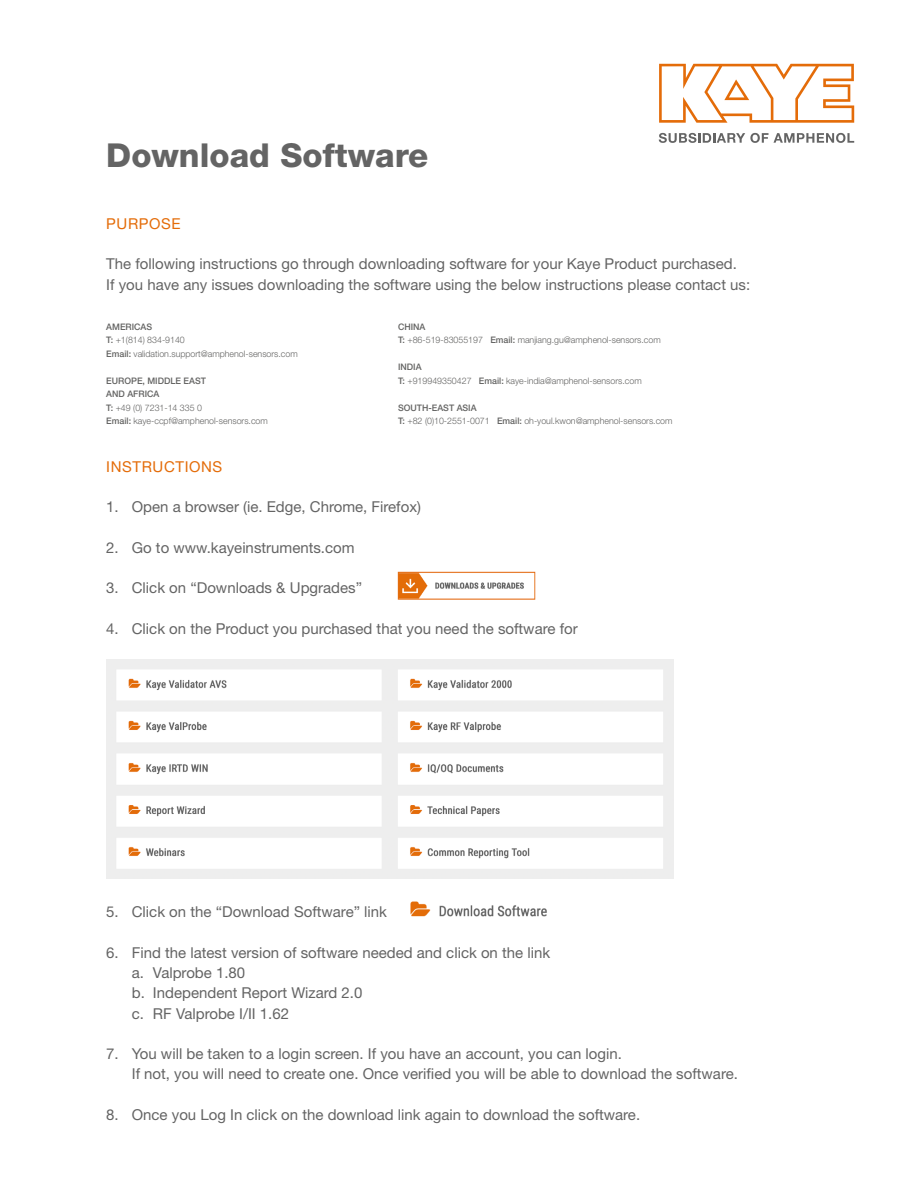
<style>
.page{position:relative;width:918px;height:1188px;background:#fff}
.page>*{position:absolute;margin:0;border:0;box-sizing:border-box;transform-origin:0 0}
.t1{font:800 33px "Helvetica Neue LT Pro";color:#646464}
.t2{font:15px/20.2px "Helvetica Neue LT Pro";color:#646464}
.t3{font:15px "Helvetica Neue LT Pro";letter-spacing:.04em;color:#e46c09}
.t4{font:300 9px/13.5px "Helvetica Neue LT Pro";color:#636362}
.s1{font-weight:500}
</style>
<div class="page">
<svg style="left:659px;top:133px;width:195px;height:10px"></svg>
<svg style="left:659px;top:64px;width:195px;height:59px"></svg>
<img style="left:397px;top:571px;width:139px;height:29px">
<img style="left:410px;top:901px;width:137px;height:16px">
<img style="left:106px;top:659px;width:568px;height:219px">
<h1 class="t1" style="left:106px;top:136px;width:324px">Download Software</h1>
<p class="t3" style="left:106px;top:214px;width:76px">PURPOSE</p>
<p class="t2" style="left:106px;top:254px;width:645px">The following instructions go through downloading software for your Kaye Product purchased.<br>If you have any issues downloading the software using the below instructions please contact us:</p>
<p class="t4" style="left:106px;top:319px;width:193px"><span class="s1">AMERICAS<br>T:</span> +1(814) 834-9140<br><span class="s1">Email:</span> validation.support@amphenol-sensors.com</p>
<p class="t4" style="left:106px;top:373px;width:163px"><span class="s1">EUROPE, MIDDLE EAST<br>AND AFRICA<br>T:</span> +49 (0) 7231-14 335 0<br><span class="s1">Email:</span> kaye-ccpf@amphenol-sensors.com</p>
<p class="t4" style="left:398px;top:319px;width:264px"><span class="s1">CHINA<br>T:</span> +86-519-83055197 <span class="s1">Email:</span> manjiang.gu@amphenol-sensors.com</p>
<p class="t4" style="left:398px;top:360px;width:245px"><span class="s1">INDIA<br>T:</span> +919949350427 <span class="s1">Email:</span> kaye-india@amphenol-sensors.com</p>
<p class="t4" style="left:398px;top:400px;width:276px"><span class="s1">SOUTH-EAST ASIA<br>T:</span> +82 (0)10-2551-0071 <span class="s1">Email:</span> oh-youl.kwon@amphenol-sensors.com</p>
<p class="t3" style="left:106px;top:457px;width:118px">INSTRUCTIONS</p>
<p class="t2" style="left:106px;top:497px;width:316px">1. Open a browser (ie. Edge, Chrome, Firefox)</p>
<p class="t2" style="left:106px;top:537px;width:250px">2. Go to www.kayeinstruments.com</p>
<p class="t2" style="left:106px;top:578px;width:257px">3. Click on “Downloads &amp; Upgrades”</p>
<p class="t2" style="left:106px;top:618px;width:473px">4. Click on the Product you purchased that you need the software for</p>
<p class="t2" style="left:106px;top:902px;width:282px">5. Click on the “Download Software” link</p>
<p class="t2" style="left:132px;top:942px;width:420px;text-indent:-26px">6. Find the latest version of software needed and click on the link a. Valprobe 1.80<br>b. Independent Report Wizard 2.0<br>c. RF Valprobe I/II 1.62</p>
<p class="t2" style="left:132px;top:1043px;width:608px;text-indent:-26px">7. You will be taken to a login screen. If you have an account, you can login.<br>If not, you will need to create one. Once verified you will be able to download the software.</p>
<p class="t2" style="left:106px;top:1104px;width:535px">8. Once you Log In click on the download link again to download the software.</p>
</div>
